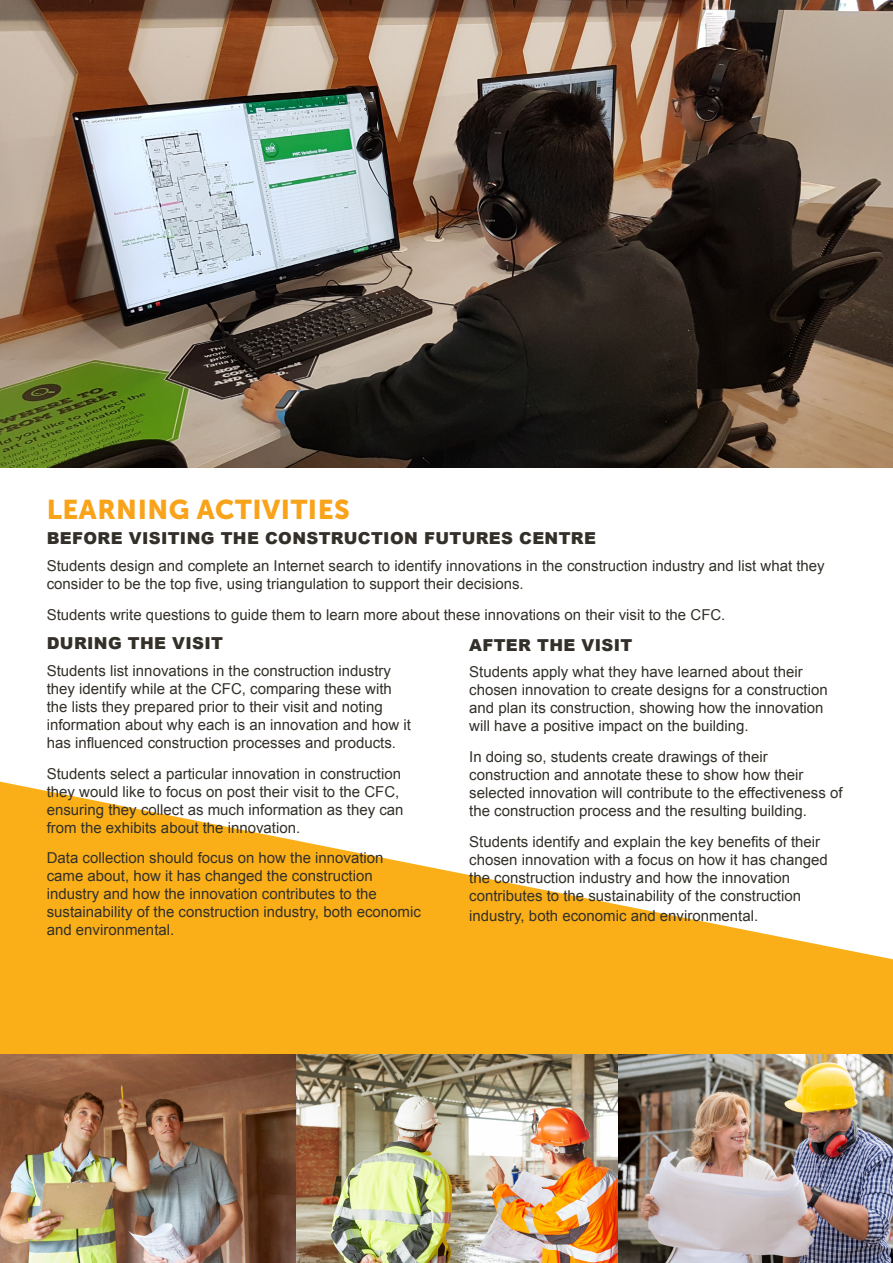
<style>
.page{position:relative;width:893px;height:1263px;background:#fff}
.page>*{position:absolute;margin:0;border:0;box-sizing:border-box;transform-origin:0 0}
.LEARNING_3{font:27px "Museo Sans 900";letter-spacing:.02em;color:#f9a31b}
.BEFORE_VISIT_H2{font:900 16.5px "Arial";letter-spacing:.02em;color:#33302a}
.VISIT_DURING_AFTER{font:900 16.5px "Arial";letter-spacing:.02em;color:#33302a}
.Paragraph{font:15px/18px "Arial";color:#33302a}
</style>
<div class="page">
<svg style="left:0;top:782px;width:893px;height:273px;fill:#faaf18"></svg>
<img style="left:0;top:0;width:893px;height:467px">
<img style="left:0;top:1055px;width:893px;height:208px">
<p class="LEARNING_3" style="left:47px;top:494px;width:305px">LEARNING ACTIVITIES</p>
<p class="BEFORE_VISIT_H2" style="left:47px;top:526px;width:551px">BEFORE VISITING THE CONSTRUCTION FUTURES CENTRE</p>
<p class="Paragraph" style="left:47px;top:557px;width:779px">Students design and complete an Internet search to identify innovations in the construction industry and list what they consider to be the top five, using triangulation to support their decisions.</p>
<p class="Paragraph" style="left:47px;top:605px;width:680px">Students write questions to guide them to learn more about these innovations on their visit to the CFC.</p>
<p class="VISIT_DURING_AFTER" style="left:47px;top:631px;width:178px">DURING THE VISIT</p>
<p class="Paragraph" style="left:47px;top:662px;width:366px">Students list innovations in the construction industry they identify while at the CFC, comparing these with the lists they prepared prior to their visit and noting information about why each is an innovation and how it has influenced construction processes and products.</p>
<p class="Paragraph" style="left:47px;top:764px;width:358px">Students select a particular innovation in construction they would like to focus on post their visit to the CFC, ensuring they collect as much information as they can from the exhibits about the innovation.</p>
<p class="Paragraph" style="left:47px;top:849px;width:376px">Data collection should focus on how the innovation came about, how it has changed the construction industry and how the innovation contributes to the sustainability of the construction industry, both economic and environmental.</p>
<p class="VISIT_DURING_AFTER" style="left:469px;top:633px;width:165px">AFTER THE VISIT</p>
<p class="Paragraph" style="left:469px;top:663px;width:360px">Students apply what they have learned about their chosen innovation to create designs for a construction and plan its construction, showing how the innovation will have a positive impact on the building.</p>
<p class="Paragraph" style="left:469px;top:748px;width:375px">In doing so, students create drawings of their construction and annotate these to show how their selected innovation will contribute to the effectiveness of the construction process and the resulting building.</p>
<p class="Paragraph" style="left:469px;top:833px;width:360px">Students identify and explain the key benefits of their chosen innovation with a focus on how it has changed the construction industry and how the innovation contributes to the sustainability of the construction</p>
<p class="Paragraph" style="left:469px;top:906px;width:291px">industry, both economic and environmental.</p>
</div>
